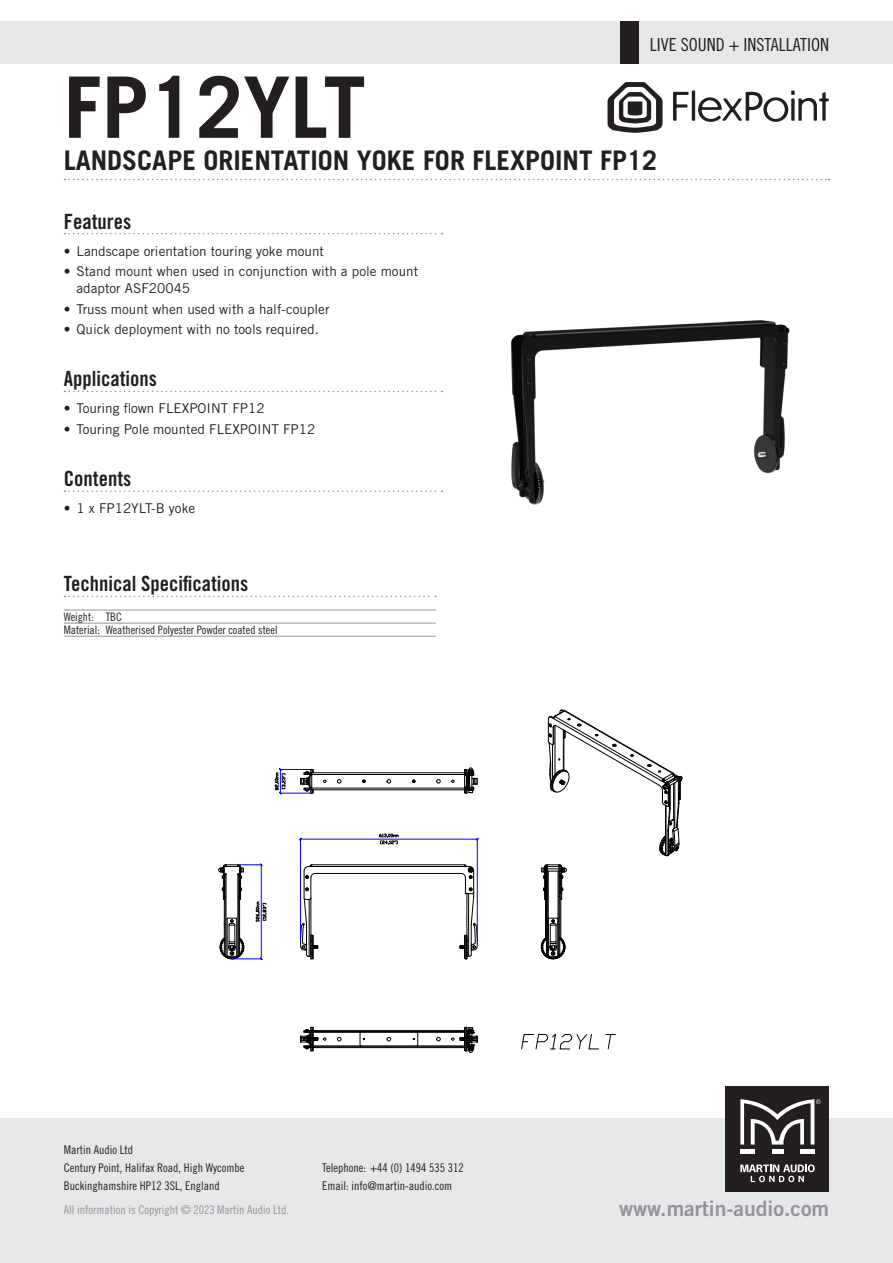
<style>
.page{position:relative;width:893px;height:1263px;background:#fff}
.page>*{position:absolute;margin:0;border:0;box-sizing:border-box;transform-origin:0 0}
.t1{font:700 84.9px "Trade Gothic";color:#231f20}
.t2{font:700 27px "Trade Gothic";color:#231f20}
.t3{font:21.15px "Trade Gothic Bold Two";color:#939598}
.t4{font:21px "Trade Gothic Bold Cond Twenty";color:#231f20}
.t5{font:18px "Trade Gothic Cond Eighteen";color:#231f20}
.t6{font:13.5px/16.5px "Trade Gothic";color:#231f20}
.t7{font:12px/18px "Trade Gothic Cond Eighteen";color:#231f20}
.t8{font:12px "Trade Gothic Cond Eighteen";color:#939598}
.white2{font:11.7px "Trade Gothic Cond Eighteen";color:#231f20}
</style>
<div class="page">
<div style="left:0;top:1118px;width:893px;height:145px;background:#e6e7e9"></div>
<div style="left:725px;top:1086px;width:104px;height:106px;background:#231f20"></div>
<div style="left:740px;top:1149px;width:15px;height:5px;background:#fff"></div>
<div style="left:800px;top:1149px;width:14px;height:5px;background:#fff"></div>
<div style="left:772px;top:1149px;width:11px;height:5px;background:#fff"></div>
<svg style="left:740px;top:1164px;width:75px;height:18px"></svg>
<svg style="left:740px;top:1099px;width:81px;height:45px"></svg>
<div style="left:0;top:21px;width:893px;height:43px;background:#e6e7e9"></div>
<div style="left:621px;top:21px;width:18px;height:43px;background:#231f20"></div>
<img style="left:510px;top:320px;width:280px;height:185px">
<svg style="left:65px;top:233px;width:377px;height:1px"></svg>
<svg style="left:65px;top:391px;width:377px;height:1px"></svg>
<svg style="left:65px;top:490px;width:377px;height:2px"></svg>
<svg style="left:65px;top:179px;width:764px;height:1px"></svg>
<svg style="left:65px;top:596px;width:371px;height:1px"></svg>
<hr style="left:64px;top:610px;width:372px;height:1px;background:#939598">
<hr style="left:64px;top:623px;width:372px;height:1px;background:#939598">
<hr style="left:64px;top:636px;width:372px;height:1px;background:#939598">
<svg style="left:521px;top:1034px;width:78px;height:16px"></svg>
<svg style="left:606px;top:1034px;width:9px;height:15px"></svg>
<hr style="left:315px;top:873px;width:146px;height:1px;background:#000">
<hr style="left:308px;top:866px;width:161px;height:1px;background:#000">
<hr style="left:312px;top:864px;width:153px;height:1px;background:#000">
<svg style="left:300px;top:864px;width:19px;height:95px"></svg>
<svg style="left:459px;top:864px;width:19px;height:95px"></svg>
<hr style="left:468px;top:894px;width:1px;height:62px;background:#000">
<hr style="left:309px;top:899px;width:1px;height:57px;background:#000">
<svg style="left:540px;top:864px;width:27px;height:96px"></svg>
<hr style="left:558px;top:871px;width:1px;height:85px;background:#000">
<hr style="left:548px;top:871px;width:1px;height:85px;background:#000">
<hr style="left:312px;top:774px;width:153px;height:1px;background:#000">
<hr style="left:312px;top:772px;width:153px;height:1px;background:#000">
<hr style="left:312px;top:788px;width:153px;height:1px;background:#000">
<svg style="left:387px;top:779px;width:4px;height:4px"></svg>
<svg style="left:337px;top:779px;width:4px;height:4px"></svg>
<hr style="left:312px;top:789px;width:153px;height:1px;background:#000">
<svg style="left:464px;top:768px;width:14px;height:26px"></svg>
<svg style="left:300px;top:769px;width:14px;height:25px"></svg>
<svg style="left:360px;top:1032px;width:58px;height:14px"></svg>
<hr style="left:315px;top:1047px;width:146px;height:1px;background:#000">
<hr style="left:315px;top:1046px;width:146px;height:1px;background:#000">
<hr style="left:315px;top:1030px;width:146px;height:1px;background:#000">
<hr style="left:315px;top:1031px;width:146px;height:1px;background:#000">
<svg style="left:337px;top:1037px;width:4px;height:4px"></svg>
<svg style="left:300px;top:1027px;width:26px;height:25px"></svg>
<svg style="left:452px;top:1027px;width:26px;height:26px"></svg>
<hr style="left:417px;top:1046px;width:47px;height:1px;background:#000">
<hr style="left:313px;top:1046px;width:48px;height:1px;background:#000">
<hr style="left:313px;top:1032px;width:48px;height:1px;background:#000">
<hr style="left:417px;top:1032px;width:47px;height:1px;background:#000">
<svg style="left:548px;top:710px;width:134px;height:146px"></svg>
<hr style="left:280px;top:769px;width:31px;height:1px;background:#00f">
<hr style="left:280px;top:793px;width:31px;height:1px;background:#00f">
<svg style="left:275px;top:768px;width:11px;height:27px"></svg>
<svg style="left:218px;top:863px;width:49px;height:97px"></svg>
<hr style="left:300px;top:839px;width:1px;height:102px;background:#00f">
<hr style="left:477px;top:839px;width:1px;height:102px;background:#00f">
<hr style="left:300px;top:839px;width:177px;height:1px;background:#00f">
<svg style="left:379px;top:833px;width:20px;height:12px"></svg>
<svg style="left:608px;top:82px;width:54px;height:51px"></svg>
<svg style="left:673px;top:92px;width:15px;height:29px"></svg>
<hr style="left:692px;top:91px;width:3px;height:30px;background:#231f20">
<svg style="left:698px;top:91px;width:131px;height:31px"></svg>
<h3 class="t5" style="left:650px;top:34px;width:181px">LIVE SOUND + INSTALLATION</h3>
<p class="t1" style="left:64px;top:55px;width:303px">FP12YLT</p>
<p class="t2" style="left:64px;top:144px;width:595px">LANDSCAPE ORIENTATION YOKE FOR FLEXPOINT FP12</p>
<p class="t4" style="left:64px;top:208px;width:69px">Features</p>
<p class="t6" style="left:64px;top:242px;width:262px">• Landscape orientation touring yoke mount</p>
<p class="t6" style="left:77px;top:263px;width:343px;text-indent:-13px">• Stand mount when used in conjunction with a pole mount adaptor ASF20045</p>
<p class="t6" style="left:64px;top:300px;width:267px">• Truss mount when used with a half-coupler</p>
<p class="t6" style="left:64px;top:321px;width:256px">• Quick deployment with no tools required.</p>
<p class="t4" style="left:64px;top:366px;width:95px">Applications</p>
<p class="t6" style="left:64px;top:400px;width:202px">• Touring flown FLEXPOINT FP12</p>
<p class="t6" style="left:64px;top:421px;width:253px">• Touring Pole mounted FLEXPOINT FP12</p>
<p class="t4" style="left:64px;top:466px;width:69px">Contents</p>
<p class="t6" style="left:64px;top:500px;width:133px">• 1 x FP12YLT-B yoke</p>
<p class="t4" style="left:64px;top:571px;width:186px">Technical Specifications</p>
<p class="white2" style="left:64px;top:610px;width:60px">Weight: TBC</p>
<p class="white2" style="left:64px;top:623px;width:215px">Material: Weatherised Polyester Powder coated steel</p>
<p class="t7" style="left:64px;top:1140px;width:182px">Martin Audio Ltd<br>Century Point, Halifax Road, High Wycombe<br>Buckinghamshire HP12 3SL, England</p>
<p class="t8" style="left:64px;top:1202px;width:227px">All information is Copyright © 2023 Martin Audio Ltd.</p>
<p class="t7" style="left:322px;top:1158px;width:143px">Telephone: +44 (0) 1494 535 312<br>Email: info@martin-audio.com</p>
<h3 class="t3" style="left:619px;top:1196px;width:212px">www.martin-audio.com</h3>
</div>
